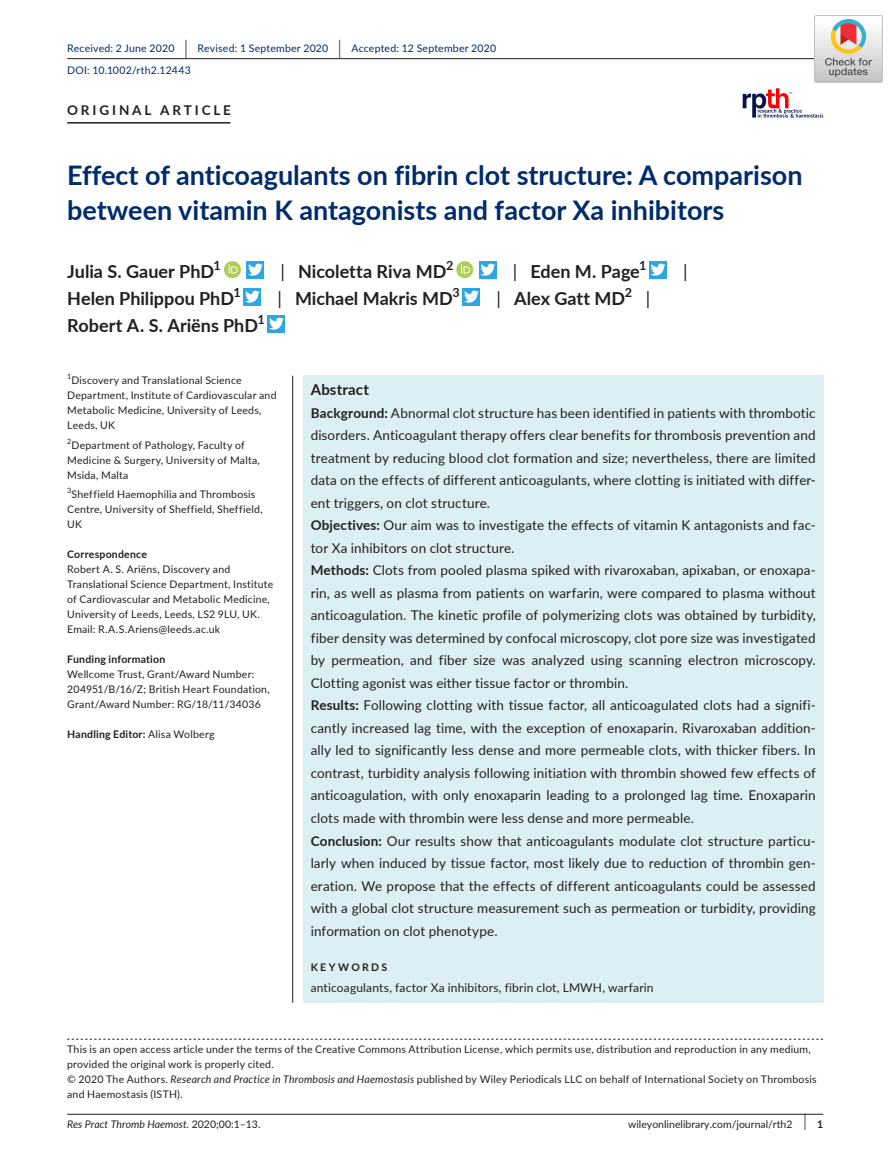
<style>
.page{position:relative;width:893px;height:1174px;background:#fff}
.page>*{position:absolute;margin:0;border:0;box-sizing:border-box;transform-origin:0 0}
.t1{font:700 27px/34.5px "Lato";color:#002c6b}
.t2{font:700 18px "Lato";color:#231f20}
.t3{font:18px "Lato";color:#231f20}
.t4{font:700 15px "Lato";letter-spacing:.015em;color:#231f20}
.t5{font:13.5px/22.5px "Lato";letter-spacing:.01em;color:#231f20}
.t6{font:700 13.5px "Lato";letter-spacing:.21em;color:#231f20}
.t7{font:700 12.6px "Lato";color:#231f20}
.t8{font:12px "Lato";letter-spacing:.015em;color:#231f20}
.t9{font:10.5px/15px "Lato";letter-spacing:.02em;color:#231f20}
.t10{font:10.5px/21.8px "Lato";letter-spacing:.015em;color:#002c6b}
.t11{font:700 10.5px "Lato";letter-spacing:.02em;color:#231f20}
.t12{font:10.5px "Lato";color:#231f20}
.t13{font:italic 10.5px "Lato";color:#231f20}
.t14{font:700 10.5px "Lato";letter-spacing:.22em;color:#231f20}
.s1{font-size:19.65px;color:#231f20}
.s2{font-weight:400}
.s3{font-weight:700}
.s4{font-style:italic}
.s5{font-style:normal}
.s6{font-size:17.4px}
</style>
<div class="page">
<hr style="left:67px;top:1113px;width:756px;height:1px;background:#231f20">
<svg style="left:743px;top:88px;width:80px;height:30px"></svg>
<hr style="left:67px;top:58px;width:756px;height:1px;background:#231f20">
<hr style="left:67px;top:122px;width:163px;height:2px;background:#231f20">
<div style="left:224px;top:261px;width:17px;height:17px;background:#afcc5a;border-radius:50%"></div>
<svg style="left:228px;top:264px;width:10px;height:9px"></svg>
<div style="left:247px;top:261px;width:17px;height:17px;background:#2da7df"></div>
<svg style="left:248px;top:264px;width:15px;height:12px"></svg>
<div style="left:456px;top:261px;width:17px;height:17px;background:#afcc5a;border-radius:50%"></div>
<svg style="left:461px;top:264px;width:9px;height:9px"></svg>
<div style="left:479px;top:261px;width:17px;height:17px;background:#2da7df"></div>
<svg style="left:480px;top:264px;width:15px;height:12px"></svg>
<div style="left:649px;top:261px;width:17px;height:17px;background:#2da7df"></div>
<svg style="left:651px;top:264px;width:14px;height:12px"></svg>
<div style="left:244px;top:288px;width:17px;height:17px;background:#2da7df"></div>
<svg style="left:245px;top:291px;width:15px;height:12px"></svg>
<div style="left:463px;top:288px;width:17px;height:17px;background:#2da7df"></div>
<svg style="left:464px;top:291px;width:15px;height:12px"></svg>
<div style="left:268px;top:315px;width:17px;height:17px;background:#2da7df"></div>
<svg style="left:269px;top:318px;width:15px;height:12px"></svg>
<svg style="left:67px;top:1038px;width:756px;height:1px"></svg>
<div style="left:303px;top:376px;width:520px;height:626px;background:#dceff4"></div>
<hr style="left:292px;top:376px;width:1px;height:626px;background:#231f20">
<img style="left:815px;top:15px;width:67px;height:67px">
<p class="t10" style="left:67px;top:37px;width:430px">Received: 2 June 2020 <span class="s1">|</span> Revised: 1 September 2020 <span class="s1">|</span> Accepted: 12 September 2020<br>DOI: 10.1002/rth2.12443</p>
<p class="t6" style="left:67px;top:100px;width:165px">ORIGINAL ARTICLE</p>
<h1 class="t1" style="left:67px;top:157px;width:737px">Effect of anticoagulants on fibrin clot structure: A comparison between vitamin K antagonists and factor Xa inhibitors</h1>
<h2 class="t2" style="left:67px;top:258px;width:149px">Julia S. Gauer PhD</h2>
<p class="t7" style="left:214px;top:256px;width:9px">1</p>
<h2 class="t2" style="left:280px;top:258px;width:167px"><span class="s2">|</span> Nicoletta Riva MD</h2>
<p class="t7" style="left:446px;top:260px;width:9px">2</p>
<h2 class="t2" style="left:513px;top:258px;width:129px"><span class="s2">|</span> Eden M. Page</h2>
<p class="t7" style="left:639px;top:256px;width:9px">1</p>
<h2 class="t3" style="left:683px;top:264px;width:6px">|</h2>
<h2 class="t2" style="left:67px;top:285px;width:168px">Helen Philippou PhD</h2>
<p class="t7" style="left:234px;top:283px;width:9px">1</p>
<h2 class="t2" style="left:277px;top:285px;width:177px"><span class="s2">|</span> Michael Makris MD</h2>
<p class="t7" style="left:453px;top:287px;width:9px">3</p>
<h2 class="t2" style="left:496px;top:285px;width:130px"><span class="s2">|</span> Alex Gatt MD</h2>
<p class="t7" style="left:625px;top:287px;width:9px">2</p>
<h2 class="t3" style="left:646px;top:291px;width:6px">|</h2>
<h2 class="t2" style="left:67px;top:312px;width:192px">Robert A. S. Ariëns PhD</h2>
<p class="t7" style="left:258px;top:310px;width:9px">1</p>
<p class="t9" style="left:67px;top:372px;width:211px"><sup>1</sup>Discovery and Translational Science Department, Institute of Cardiovascular and Metabolic Medicine, University of Leeds, Leeds, UK</p>
<p class="t9" style="left:67px;top:437px;width:194px"><sup>2</sup>Department of Pathology, Faculty of<br>Medicine &amp; Surgery, University of Malta,<br>Msida, Malta</p>
<p class="t9" style="left:67px;top:486px;width:197px"><sup>3</sup>Sheffield Haemophilia and Thrombosis<br>Centre, University of Sheffield, Sheffield,<br>UK</p>
<p class="t11" style="left:67px;top:546px;width:81px">Correspondence</p>
<p class="t9" style="left:67px;top:561px;width:208px">Robert A. S. Ariëns, Discovery and Translational Science Department, Institute of Cardiovascular and Metabolic Medicine, University of Leeds, Leeds, LS2 9LU, UK.<br>Email: R.A.S.Ariens@leeds.ac.uk</p>
<p class="t11" style="left:67px;top:651px;width:100px">Funding information</p>
<p class="t9" style="left:67px;top:666px;width:204px">Wellcome Trust, Grant/Award Number:<br>204951/B/16/Z; British Heart Foundation,<br>Grant/Award Number: RG/18/11/34036</p>
<p class="t11" style="left:67px;top:726px;width:149px">Handling Editor: <span class="s2">Alisa Wolberg</span></p>
<p class="t4" style="left:311px;top:379px;width:60px">Abstract</p>
<p class="t5" style="left:311px;top:401px;width:507px"><span class="s3">Background:</span> Abnormal clot structure has been identified in patients with thrombotic disorders. Anticoagulant therapy offers clear benefits for thrombosis prevention and treatment by reducing blood clot formation and size; nevertheless, there are limited data on the effects of different anticoagulants, where clotting is initiated with differ&shy;ent triggers, on clot structure.<br><span class="s3">Objectives:</span> Our aim was to investigate the effects of vitamin K antagonists and fac&shy;tor Xa inhibitors on clot structure.<br><span class="s3">Methods:</span> Clots from pooled plasma spiked with rivaroxaban, apixaban, or enoxapa&shy;rin, as well as plasma from patients on warfarin, were compared to plasma without anticoagulation. The kinetic profile of polymerizing clots was obtained by turbidity, fiber density was determined by confocal microscopy, clot pore size was investigated by permeation, and fiber size was analyzed using scanning electron microscopy.<br>Clotting agonist was either tissue factor or thrombin.<br><span class="s3">Results:</span> Following clotting with tissue factor, all anticoagulated clots had a signifi&shy;cantly increased lag time, with the exception of enoxaparin. Rivaroxaban addition&shy;ally led to significantly less dense and more permeable clots, with thicker fibers. In contrast, turbidity analysis following initiation with thrombin showed few effects of anticoagulation, with only enoxaparin leading to a prolonged lag time. Enoxaparin clots made with thrombin were less dense and more permeable.<br><span class="s3">Conclusion:</span> Our results show that anticoagulants modulate clot structure particu&shy;larly when induced by tissue factor, most likely due to reduction of thrombin gen&shy;eration. We propose that the effects of different anticoagulants could be assessed with a global clot structure measurement such as permeation or turbidity, providing information on clot phenotype.</p>
<p class="t14" style="left:311px;top:959px;width:78px">KEYWORDS</p>
<p class="t8" style="left:311px;top:979px;width:344px">anticoagulants, factor Xa inhibitors, fibrin clot, LMWH, warfarin</p>
<p class="t9" style="left:67px;top:1041px;width:751px">This is an open access article under the terms of the Creative Commons Attribution License, which permits use, distribution and reproduction in any medium, provided the original work is properly cited.<br>© 2020 The Authors. <span class="s4">Research and Practice in Thrombosis and Haemostasis</span> published by Wiley Periodicals LLC on behalf of International Society on Thrombosis and Haemostasis (ISTH).</p>
<p class="t13" style="left:67px;top:1120px;width:195px">Res Pract Thromb Haemost. <span class="s5">2020;00:1–13.</span></p>
<p class="t12" style="left:628px;top:1120px;width:197px">wileyonlinelibrary.com/journal/rth2 <span class="s6">|</span> <span class="s3">1</span></p>
</div>
